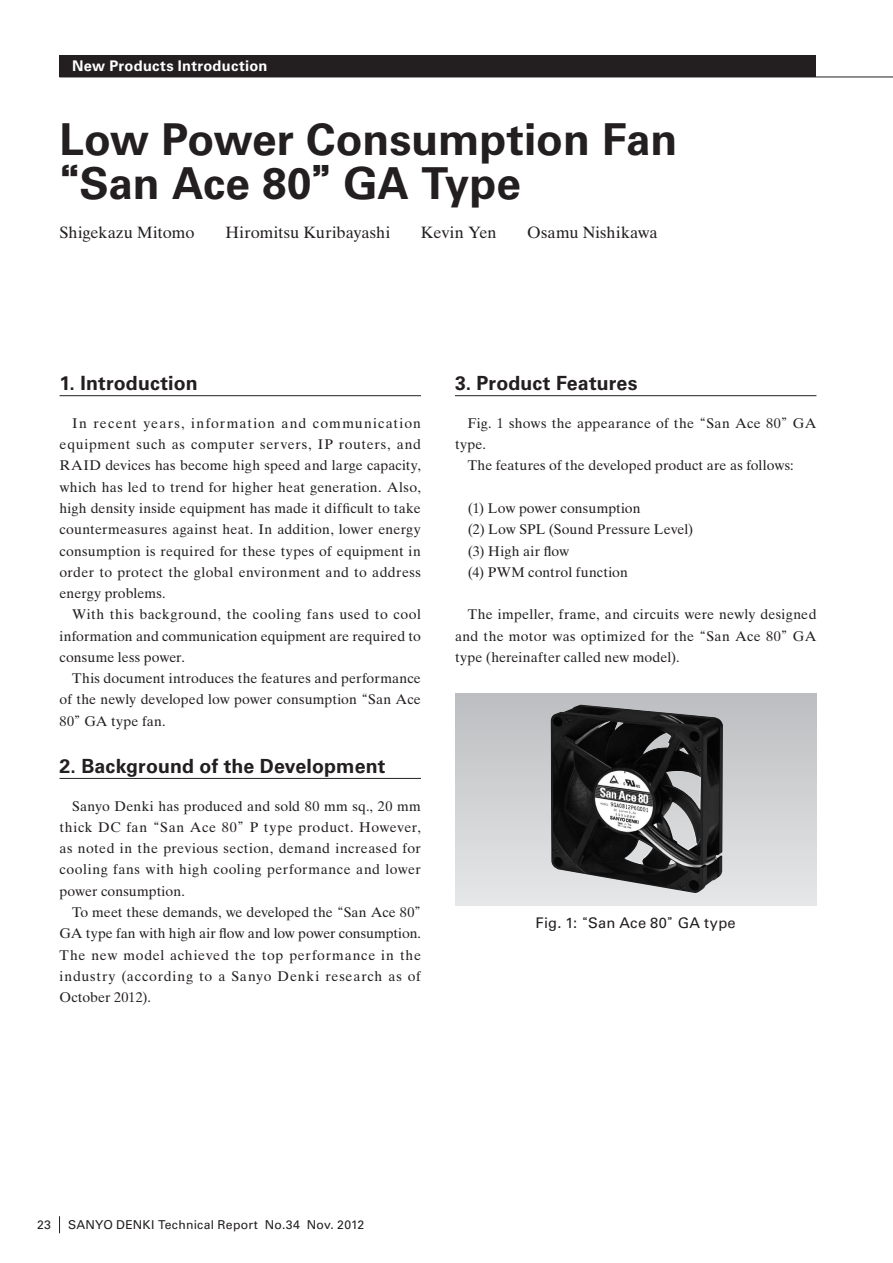
<style>
.page{position:relative;width:893px;height:1263px;background:#fff}
.page>*{position:absolute;margin:0;border:0;box-sizing:border-box;transform-origin:0 0}
.t1{font:700 43.95px/44.7px "Univers";color:#231f20}
.t2{font:700 19.5px "Univers";letter-spacing:.005em;color:#231f20}
.t3{font:16.35px "Times Ten";color:#231f20}
.t4{font:700 14.7px "Univers";letter-spacing:.02em;color:#fff}
.t5{font:14.7px "Univers";letter-spacing:.02em;color:#231f20}
.t6{font:14.1px/21.3px "Times Ten";letter-spacing:.015em;color:#231f20;text-align:justify}
.t7{font:12.15px "Univers";letter-spacing:.02em;color:#231f20}
.s1{font-family:"Shin Go Pro";font-size:38.25px}
.s2{font-family:"Futo Min A101 Pro";font-weight:700;font-size:12.75px}
.s3{font-family:"Shin Go Pro";font-size:12.75px}
</style>
<div class="page">
<svg style="left:59px;top:1216px;width:1px;height:17px"></svg>
<div style="left:60px;top:55px;width:756px;height:22px;background:#231f20"></div>
<hr style="left:60px;top:77px;width:833px;height:1px;background:#231f20">
<hr style="left:60px;top:395px;width:361px;height:1px;background:#231f20">
<hr style="left:60px;top:778px;width:361px;height:1px;background:#231f20">
<hr style="left:455px;top:395px;width:361px;height:1px;background:#231f20">
<div style="left:455px;top:693px;width:361px;height:213px;background:linear-gradient(to bottom,#bcbdc0,#e6e7e9)"></div>
<img style="left:550px;top:705px;width:173px;height:188px">
<p class="t4" style="left:72px;top:58px;width:197px">New Products Introduction</p>
<h1 class="t1" style="left:40px;top:117px;width:638px;text-indent:19px">Low Power Consumption Fan <span class="s1">“</span>San Ace 80<span class="s1">”</span>GA Type</h1>
<p class="t3" style="left:60px;top:223px;width:136px">Shigekazu Mitomo</p>
<p class="t3" style="left:225px;top:223px;width:166px">Hiromitsu Kuribayashi</p>
<p class="t3" style="left:421px;top:223px;width:77px">Kevin Yen</p>
<p class="t3" style="left:527px;top:223px;width:132px">Osamu Nishikawa</p>
<h2 class="t2" style="left:60px;top:372px;width:140px">1. Introduction</h2>
<p class="t6" style="left:59px;top:412px;width:363px;text-indent:13px">In recent years, information and communication equipment such as computer servers, IP routers, and RAID devices has become high speed and large capacity, which has led to trend for higher heat generation. Also, high density inside equipment has made it difficult to take countermeasures against heat. In addition, lower energy consumption is required for these types of equipment in order to protect the global environment and to address energy problems.</p>
<p class="t6" style="left:60px;top:604px;width:363px;text-indent:13px">With this background, the cooling fans used to cool information and communication equipment are required to consume less power.</p>
<p class="t6" style="left:60px;top:667px;width:363px;text-indent:13px">This document introduces the features and performance of the newly developed low power consumption<span class="s2">“</span>San Ace 80<span class="s2">”</span>GA type fan.</p>
<h2 class="t2" style="left:60px;top:754px;width:327px">2. Background of the Development</h2>
<p class="t6" style="left:60px;top:795px;width:363px;text-indent:13px">Sanyo Denki has produced and sold 80 mm sq., 20 mm thick DC fan<span class="s2">“</span>San Ace 80<span class="s2">”</span>P type product. However, as noted in the previous section, demand increased for cooling fans with high cooling performance and lower power consumption.</p>
<p class="t6" style="left:59px;top:901px;width:369px;text-align:left;text-indent:13px">To meet these demands, we developed the<span class="s2">“</span>San Ace 80<span class="s2">” </span>GA type fan with high air flow and low power consumption.<br>The new model achieved the top performance in the industry (according to a Sanyo Denki research as of October 2012).</p>
<h2 class="t2" style="left:455px;top:372px;width:184px">3. Product Features</h2>
<p class="t6" style="left:468px;top:412px;width:350px">Fig. 1 shows the appearance of the<span class="s2">“</span>San Ace 80<span class="s2">”</span>GA</p>
<p class="t6" style="left:455px;top:434px;width:32px">type.</p>
<p class="t6" style="left:468px;top:455px;width:327px">The features of the developed product are as follows:</p>
<p class="t6" style="left:468px;top:497px;width:227px;text-align:left">(1) Low power consumption<br>(2) Low SPL (Sound Pressure Level) (3) High air flow<br>(4) PWM control function</p>
<p class="t6" style="left:455px;top:604px;width:363px;text-indent:13px">The impeller, frame, and circuits were newly designed and the motor was optimized for the<span class="s2">“</span>San Ace 80<span class="s2">”</span>GA type (hereinafter called new model).</p>
<p class="t5" style="left:536px;top:914px;width:202px">Fig. 1:<span class="s3">“</span>San Ace 80<span class="s3">”</span>GA type</p>
<p class="t7" style="left:37px;top:1217px;width:15px">23</p>
<p class="t7" style="left:68px;top:1217px;width:298px">SANYO DENKI Technical Report No.34 Nov. 2012</p>
</div>
